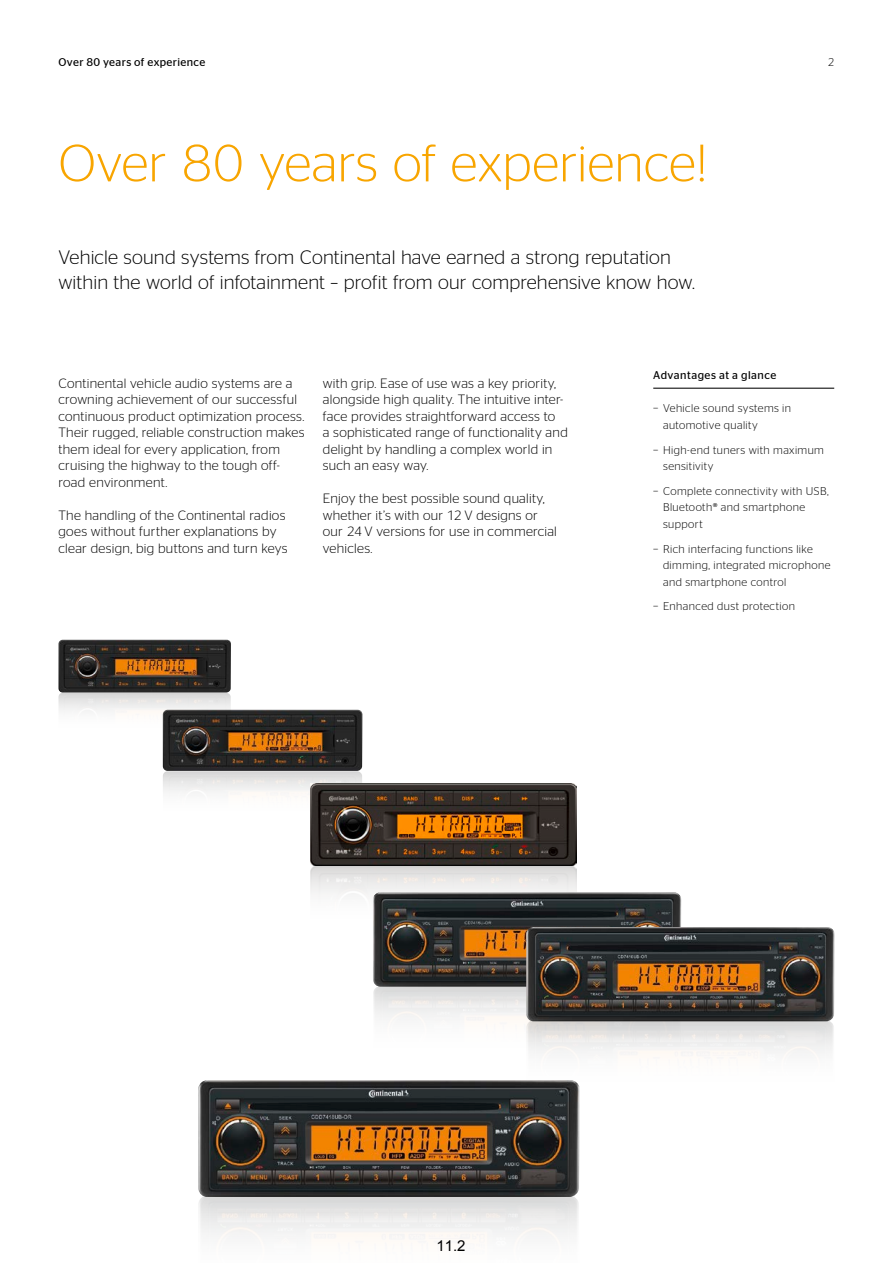
<style>
.page{position:relative;width:893px;height:1263px;background:#fff}
.page>*{position:absolute;margin:0;border:0;box-sizing:border-box;transform-origin:0 0}
.t1{font:300 52.5px "Continental Stag Sans";color:#f8a500}
.t2{font:300 19.5px/24.8px "Continental Stag Sans";letter-spacing:.01em;color:#000}
.t3{font:15px "Arial";color:#000}
.t4{font:300 13.5px/16.5px "Continental Stag Sans";letter-spacing:.02em;color:#000}
.t5{font:300 11.25px/16.5px "Continental Stag Sans";letter-spacing:.035em;color:#000}
.t6{font:11.25px "Continental Stag Sans";letter-spacing:.035em;color:#000}
</style>
<div class="page">
<img style="left:163px;top:710px;width:199px;height:61px">
<div style="left:163px;top:771px;width:199px;height:62px;background:linear-gradient(to bottom,#e1e0e0,#fff)"></div>
<img style="left:310px;top:784px;width:267px;height:82px">
<div style="left:310px;top:866px;width:267px;height:82px;background:linear-gradient(to bottom,#e5e4e4,#fff)"></div>
<img style="left:373px;top:892px;width:308px;height:93px">
<div style="left:373px;top:985px;width:308px;height:96px;background:linear-gradient(to bottom,#e5e4e3,#fff)"></div>
<img style="left:526px;top:927px;width:308px;height:93px">
<svg style="left:526px;top:1020px;width:308px;height:61px"></svg>
<img style="left:198px;top:1080px;width:382px;height:115px">
<img style="left:199px;top:1195px;width:380px;height:42px">
<img style="left:58px;top:640px;width:173px;height:53px">
<svg style="left:58px;top:693px;width:173px;height:53px"></svg>
<hr style="left:653px;top:388px;width:181px;height:1px;background:#000">
<p class="t6" style="left:58px;top:56px;width:148px">Over 80 years of experience</p>
<p class="t5" style="left:828px;top:54px;width:8px">2</p>
<h1 class="t1" style="left:58px;top:134px;width:651px">Over 80 years of experience!</h1>
<h2 class="t2" style="left:58px;top:244px;width:638px">Vehicle sound systems from Continental have earned a strong reputation within the world of infotainment – profit from our comprehensive know how.</h2>
<p class="t4" style="left:58px;top:374px;width:247px">Continental vehicle audio systems are a crowning achievement of our successful continuous product optimization process.<br>Their rugged, reliable construction makes them ideal for every application, from cruising the highway to the tough off&shy;road environment.</p>
<p class="t4" style="left:58px;top:506px;width:231px">The handling of the Continental radios goes without further explanations by clear design, big buttons and turn keys</p>
<p class="t4" style="left:323px;top:374px;width:247px">with grip. Ease of use was a key priority, alongside high quality. The intuitive inter&shy;face provides straightforward access to<br>a sophisticated range of functionality and delight by handling a complex world in such an easy way.</p>
<p class="t4" style="left:323px;top:490px;width:236px">Enjoy the best possible sound quality, whether it’s with our 12 V designs or our 24 V versions for use in commercial vehicles.</p>
<p class="t6" style="left:653px;top:369px;width:125px">Advantages at a glance</p>
<p class="t5" style="left:663px;top:400px;width:130px;text-indent:-10px">− Vehicle sound systems in automotive quality</p>
<p class="t5" style="left:663px;top:441px;width:162px;text-indent:-10px">− High-end tuners with maximum sensitivity</p>
<p class="t5" style="left:663px;top:483px;width:167px;text-indent:-10px">− Complete connectivity with USB,<br>Bluetooth® and smartphone support</p>
<p class="t5" style="left:663px;top:540px;width:169px;text-indent:-10px">− Rich interfacing functions like dimming, integrated microphone and smartphone control</p>
<p class="t5" style="left:653px;top:598px;width:143px">− Enhanced dust protection</p>
<p class="t3" style="left:436px;top:1235px;width:31px">11.2</p>
</div>
